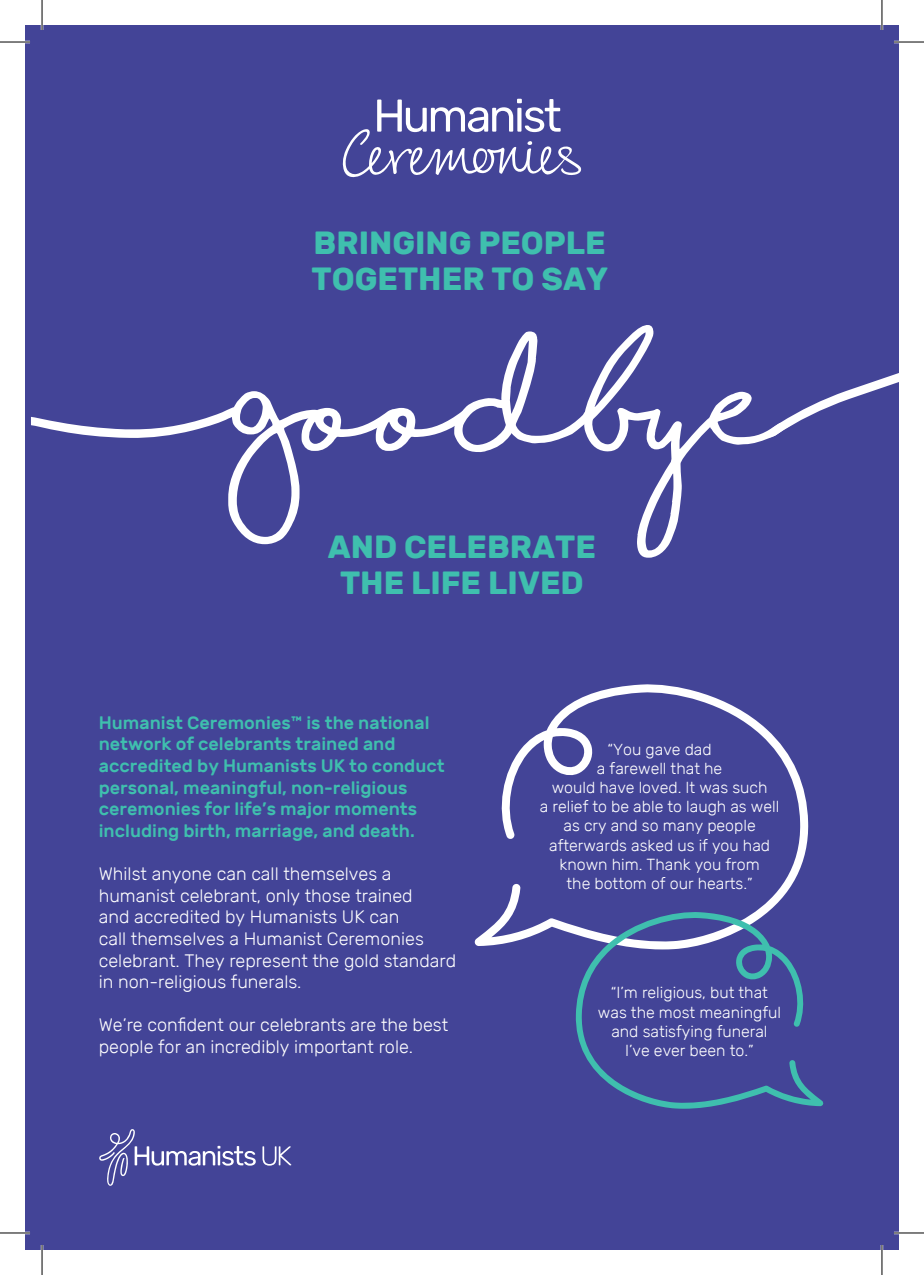
<style>
.page{position:relative;width:924px;height:1275px;background:#fff}
.page>*{position:absolute;margin:0;border:0;box-sizing:border-box;transform-origin:0 0}
.t1{font:700 32px/36.2px "Rubik";color:#3fbfae}
.t2{font:300 18px/21.6px "Rubik";color:#fff}
.t3{font:500 18px/21.6px "Rubik";color:#3fbfae}
.t4{font:300 16px/19.2px "Rubik";color:#fff;text-align:center}
</style>
<div class="page">
<div style="left:25px;top:25px;width:873px;height:1225px;background:#434497"></div>
<svg style="left:342px;top:99px;width:239px;height:78px"></svg>
<svg style="left:31px;top:325px;width:868px;height:232px"></svg>
<svg style="left:99px;top:1129px;width:157px;height:57px"></svg>
<svg style="left:262px;top:1146px;width:29px;height:19px"></svg>
<svg style="left:474px;top:684px;width:334px;height:262px"></svg>
<svg style="left:575px;top:910px;width:248px;height:198px"></svg>
<hr style="left:0;top:41px;width:30px;height:2px;background:#fff">
<hr style="left:893px;top:41px;width:30px;height:2px;background:#fff">
<hr style="left:0;top:1231px;width:30px;height:3px;background:#fff">
<hr style="left:893px;top:1231px;width:30px;height:3px;background:#fff">
<hr style="left:41px;top:0;width:2px;height:30px;background:#fff">
<hr style="left:41px;top:1245px;width:2px;height:30px;background:#fff">
<hr style="left:880px;top:0;width:2px;height:30px;background:#fff">
<hr style="left:880px;top:1245px;width:2px;height:30px;background:#fff">
<hr style="left:0;top:42px;width:30px;height:1px;background:#000">
<hr style="left:893px;top:42px;width:30px;height:1px;background:#000">
<hr style="left:0;top:1232px;width:30px;height:1px;background:#000">
<hr style="left:893px;top:1232px;width:30px;height:1px;background:#000">
<hr style="left:42px;top:0;width:1px;height:30px;background:#000">
<hr style="left:42px;top:1245px;width:1px;height:30px;background:#000">
<hr style="left:881px;top:0;width:1px;height:30px;background:#000">
<hr style="left:881px;top:1245px;width:1px;height:30px;background:#000">
<h1 class="t1" style="left:311px;top:225px;width:298px">BRINGING PEOPLE<br>TOGETHER TO SAY</h1>
<h1 class="t1" style="left:328px;top:528px;width:269px;text-align:center">AND CELEBRATE<br>THE LIFE LIVED</h1>
<p class="t3" style="left:99px;top:712px;width:347px">Humanist Ceremonies™ is the national network of celebrants trained and accredited by Humanists UK to conduct personal, meaningful, non-religious ceremonies for life’s major moments including birth, marriage, and death.</p>
<p class="t2" style="left:99px;top:863px;width:359px">Whilst anyone can call themselves a humanist celebrant, only those trained<br>and accredited by Humanists UK can<br>call themselves a Humanist Ceremonies celebrant. They represent the gold standard in non-religious funerals.</p>
<p class="t2" style="left:99px;top:1014px;width:351px">We’re confident our celebrants are the best people for an incredibly important role.</p>
<p class="t4" style="left:539px;top:739px;width:241px">“You gave dad<br>a farewell that he<br>would have loved. It was such<br>a relief to be able to laugh as well as cry and so many people afterwards asked us if you had known him. Thank you from<br>the bottom of our hearts.”</p>
<p class="t4" style="left:597px;top:983px;width:184px">“I’m religious, but that was the most meaningful and satisfying funeral<br>I’ve ever been to.”</p>
</div>
